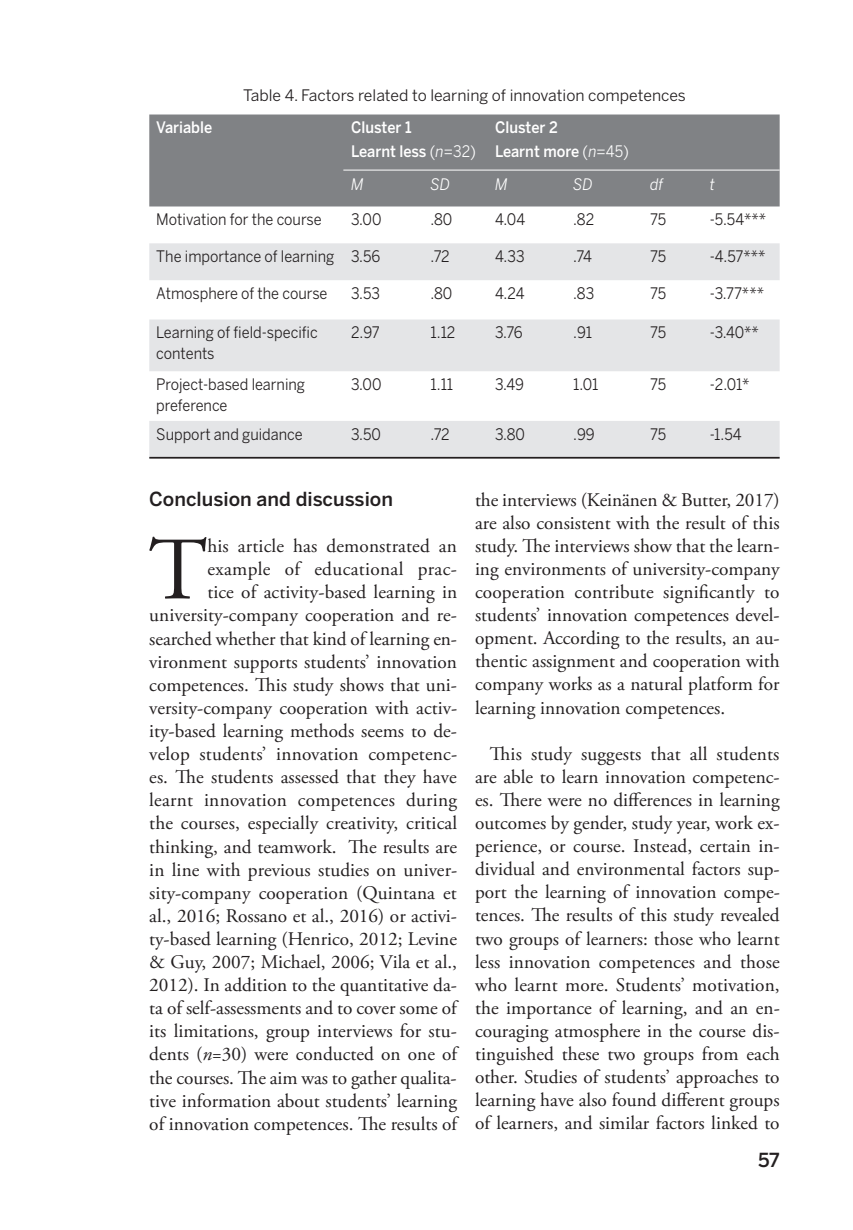
<style>
.page{position:relative;width:853px;height:1230px;background:#fff}
.page>*{position:absolute;margin:0;border:0;box-sizing:border-box;transform-origin:0 0}
.t1{font:88.9px "Adobe Garamond Pro";color:#231f20}
.t2{font:19.25px/23.1px "Adobe Garamond Pro";color:#231f20;text-align:justify}
.t3{font:500 19.25px "Benton Sans";color:#231f20}
.t4{font:15.75px/21px "Benton Sans";color:#231f20;scale:.92 1}
.t5{font:500 15.75px/23.6px "Benton Sans";color:#fff;scale:.92 1}
.t6{font:15.75px "Benton Sans";color:#231f20}
.t7{font:italic 15.75px "Benton Sans";color:#fff;scale:.92 1}
.s1{font-weight:400}
.s2{font-weight:400;font-style:italic}
.s3{font-style:italic}
</style>
<div class="page">
<div style="left:149px;top:114px;width:630px;height:92px;background:#808285"></div>
<svg style="left:149px;top:243px;width:630px;height:214px;fill:#e4e5e7"></svg>
<hr style="left:149px;top:457px;width:630px;height:2px;background:#231f20">
<hr style="left:343px;top:170px;width:436px;height:1px;background:#fff">
<p class="t6" style="left:243px;top:87px;width:444px">Table 4. Factors related to learning of innovation competences</p>
<p class="t5" style="left:156px;top:116px;width:62px">Variable</p>
<p class="t5" style="left:351px;top:116px;width:137px">Cluster 1<br>Learnt less <span class="s1">(</span><span class="s2">n</span><span class="s1">=32)</span></p>
<p class="t5" style="left:495px;top:116px;width:147px">Cluster 2<br>Learnt more <span class="s1">(</span><span class="s2">n</span><span class="s1">=45)</span></p>
<p class="t7" style="left:351px;top:175px;width:15px">M</p>
<p class="t7" style="left:430px;top:175px;width:23px">SD</p>
<p class="t7" style="left:495px;top:175px;width:15px">M</p>
<p class="t7" style="left:573px;top:175px;width:23px">SD</p>
<p class="t7" style="left:650px;top:175px;width:16px">df</p>
<p class="t7" style="left:709px;top:175px;width:7px">t</p>
<p class="t4" style="left:156px;top:209px;width:181px">Motivation for the course</p>
<p class="t4" style="left:351px;top:209px;width:35px">3.00</p>
<p class="t4" style="left:430px;top:209px;width:25px">.80</p>
<p class="t4" style="left:495px;top:209px;width:34px">4.04</p>
<p class="t4" style="left:573px;top:209px;width:24px">.82</p>
<p class="t4" style="left:650px;top:209px;width:19px">75</p>
<p class="t4" style="left:709px;top:209px;width:63px">-5.54***</p>
<p class="t4" style="left:156px;top:246px;width:245px">The importance of learning 3.56</p>
<p class="t4" style="left:430px;top:246px;width:22px">.72</p>
<p class="t4" style="left:495px;top:246px;width:34px">4.33</p>
<p class="t4" style="left:573px;top:246px;width:22px">.74</p>
<p class="t4" style="left:650px;top:246px;width:19px">75</p>
<p class="t4" style="left:709px;top:246px;width:62px">-4.57***</p>
<p class="t4" style="left:156px;top:283px;width:187px">Atmosphere of the course</p>
<p class="t4" style="left:351px;top:283px;width:33px">3.53</p>
<p class="t4" style="left:430px;top:283px;width:25px">.80</p>
<p class="t4" style="left:495px;top:283px;width:33px">4.24</p>
<p class="t4" style="left:573px;top:283px;width:24px">.83</p>
<p class="t4" style="left:650px;top:283px;width:19px">75</p>
<p class="t4" style="left:709px;top:283px;width:61px">-3.77***</p>
<p class="t4" style="left:156px;top:322px;width:177px">Learning of field-specific contents</p>
<p class="t4" style="left:351px;top:322px;width:33px">2.97</p>
<p class="t4" style="left:430px;top:322px;width:29px">1.12</p>
<p class="t4" style="left:495px;top:322px;width:32px">3.76</p>
<p class="t4" style="left:573px;top:322px;width:22px">.91</p>
<p class="t4" style="left:650px;top:322px;width:19px">75</p>
<p class="t4" style="left:709px;top:322px;width:55px">-3.40**</p>
<p class="t4" style="left:156px;top:374px;width:163px">Project-based learning preference</p>
<p class="t4" style="left:351px;top:374px;width:35px">3.00</p>
<p class="t4" style="left:430px;top:374px;width:26px">1.11</p>
<p class="t4" style="left:495px;top:374px;width:33px">3.49</p>
<p class="t4" style="left:573px;top:374px;width:29px">1.01</p>
<p class="t4" style="left:650px;top:374px;width:19px">75</p>
<p class="t4" style="left:709px;top:374px;width:45px">-2.01*</p>
<p class="t4" style="left:156px;top:424px;width:161px">Support and guidance</p>
<p class="t4" style="left:351px;top:424px;width:34px">3.50</p>
<p class="t4" style="left:430px;top:424px;width:22px">.72</p>
<p class="t4" style="left:495px;top:424px;width:34px">3.80</p>
<p class="t4" style="left:573px;top:424px;width:25px">.99</p>
<p class="t4" style="left:650px;top:424px;width:19px">75</p>
<p class="t4" style="left:709px;top:424px;width:36px">-1.54</p>
<p class="t3" style="left:149px;top:488px;width:245px">Conclusion and discussion</p>
<h1 class="t1" style="left:149px;top:517px;width:60px">T</h1>
<p class="t2" style="left:149px;top:535px;width:309px;text-align:right">his article has demonstrated an example of educational prac-<br>tice of activity-based learning in university-company cooperation and re&shy;searched whether that kind of learning en&shy;vironment supports students’ innovation competences. This study shows that uni&shy;versity-company cooperation with activ&shy;ity-based learning methods seems to de&shy;velop students’ innovation competenc&shy;es. The students assessed that they have learnt innovation competences during the courses, especially creativity, critical thinking, and teamwork. The results are in line with previous studies on univer&shy;sity-company cooperation (Quintana et al., 2016; Rossano et al., 2016) or activi&shy;ty-based learning (Henrico, 2012; Levine &amp; Guy, 2007; Michael, 2006; Vila et al., 2012). In addition to the quantitative da&shy;ta of self-assessments and to cover some of its limitations, group interviews for stu&shy;dents (<span class="s3">n</span>=30) were conducted on one of the courses. The aim was to gather qualita&shy;tive information about students’ learning of innovation competences. The results of</p>
<p class="t2" style="left:475px;top:488px;width:306px">the interviews (Keinänen &amp; Butter, 2017) are also consistent with the result of this study. The interviews show that the learn&shy;ing environments of university-company cooperation contribute significantly to students’ innovation competences devel&shy;opment. According to the results, an au&shy;thentic assignment and cooperation with company works as a natural platform for learning innovation competences.</p>
<p class="t2" style="left:475px;top:743px;width:306px;text-indent:15px">This study suggests that all students are able to learn innovation competenc&shy;es. There were no differences in learning outcomes by gender, study year, work ex&shy;perience, or course. Instead, certain in&shy;dividual and environmental factors sup&shy;port the learning of innovation compe&shy;tences. The results of this study revealed two groups of learners: those who learnt less innovation competences and those who learnt more. Students’ motivation, the importance of learning, and an en&shy;couraging atmosphere in the course dis&shy;tinguished these two groups from each other. Studies of students’ approaches to learning have also found different groups of learners, and similar factors linked to</p>
<p class="t3" style="left:758px;top:1149px;width:23px">57</p>
</div>
